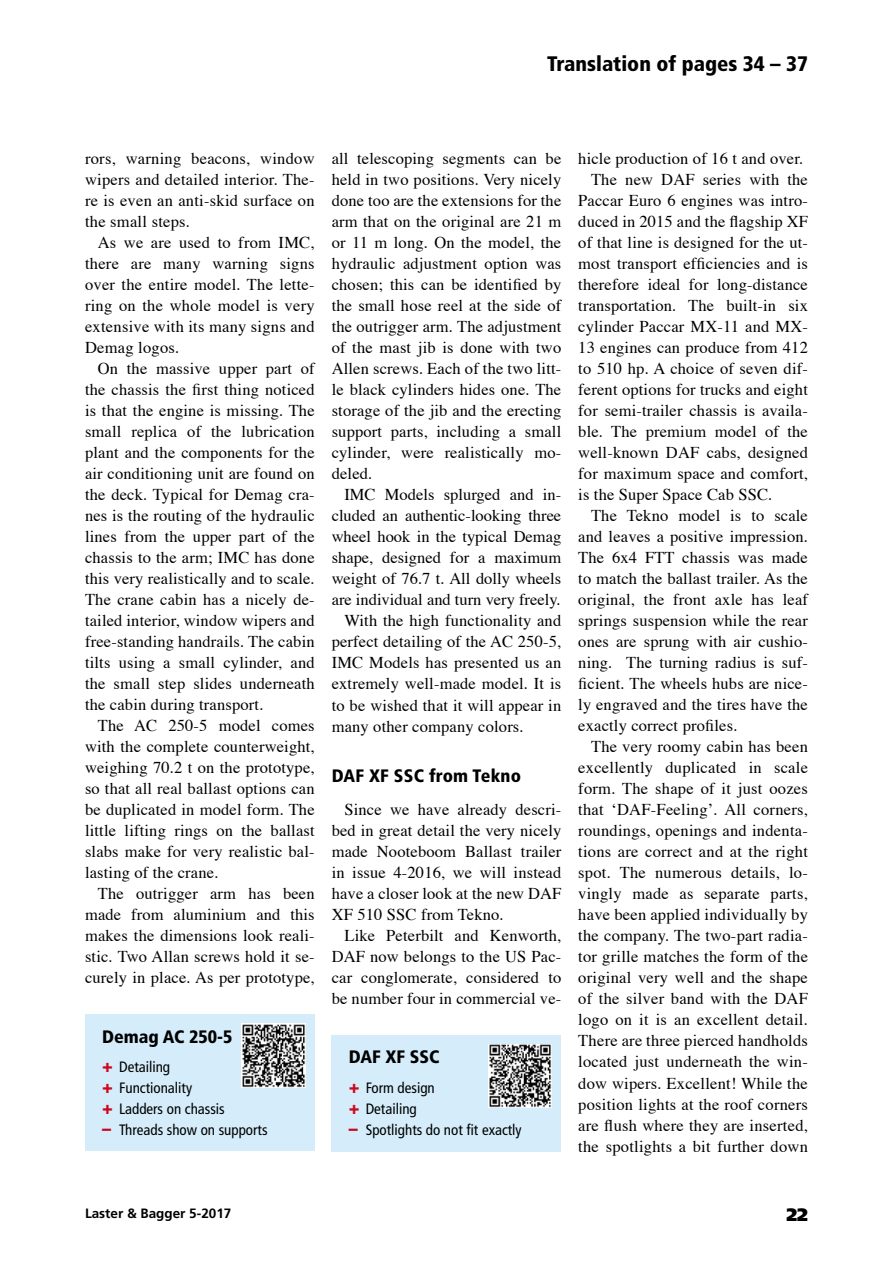
<style>
.page{position:relative;width:893px;height:1263px;background:#fff}
.page>*{position:absolute;margin:0;border:0;box-sizing:border-box;transform-origin:0 0}
.t1{font:900 condensed 21px "Frutiger";color:#000}
.t2{font:900 condensed 18px "Frutiger";color:#000}
.t3{font:900 18px "Frutiger";color:#000}
.t4{font:16.5px/21px "Times";letter-spacing:.01em;color:#000;text-align:justify}
.t5{font:condensed 15px/21px "Frutiger";color:#000}
.t6{font:700 13.5px "Frutiger";color:#000}
.s1{font-weight:900;font-size:18px;color:#cd071e}
</style>
<div class="page">
<div style="left:85px;top:1014px;width:230px;height:137px;background:#d5edfa"></div>
<img style="left:242px;top:1024px;width:63px;height:63px">
<div style="left:332px;top:1035px;width:229px;height:116px;background:#d5edfa"></div>
<img style="left:488px;top:1044px;width:64px;height:64px">
<p class="t1" style="left:547px;top:51px;width:262px">Translation of pages 34 – 37</p>
<p class="t4" style="left:85px;top:149px;width:231px">rors, warning beacons, window wipers and detailed interior. The&shy;re is even an anti-skid surface on the small steps.</p>
<p class="t4" style="left:85px;top:233px;width:231px;text-indent:13px">As we are used to from IMC, there are many warning signs over the entire model. The lette&shy;ring on the whole model is very extensive with its many signs and Demag logos.</p>
<p class="t4" style="left:85px;top:359px;width:231px;text-indent:13px">On the massive upper part of the chassis the first thing noticed is that the engine is missing. The small replica of the lubrication plant and the components for the air conditioning unit are found on the deck. Typical for Demag cra&shy;nes is the routing of the hydraulic lines from the upper part of the chassis to the arm; IMC has done this very realistically and to scale.<br>The crane cabin has a nicely de&shy;tailed interior, window wipers and free-standing handrails. The cabin tilts using a small cylinder, and the small step slides underneath the cabin during transport.</p>
<p class="t4" style="left:85px;top:716px;width:231px;text-indent:13px">The AC 250-5 model comes with the complete counterweight, weighing 70.2 t on the prototype, so that all real ballast options can be duplicated in model form. The little lifting rings on the ballast slabs make for very realistic bal&shy;lasting of the crane.</p>
<p class="t4" style="left:85px;top:884px;width:231px;text-indent:13px">The outrigger arm has been made from aluminium and this makes the dimensions look reali&shy;stic. Two Allan screws hold it se&shy;curely in place. As per prototype,</p>
<p class="t2" style="left:102px;top:1026px;width:132px">Demag AC 250-5</p>
<p class="t5" style="left:102px;top:1057px;width:124px"><span class="s1">+</span> Detailing<br><span class="s1">+</span> Functionality<br><span class="s1">+</span> Ladders on chassis</p>
<p class="t5" style="left:102px;top:1120px;width:167px"><span class="s1">–</span> Threads show on supports</p>
<p class="t4" style="left:332px;top:149px;width:231px">all telescoping segments can be held in two positions. Very nicely done too are the extensions for the arm that on the original are 21 m or 11 m long. On the model, the hydraulic adjustment option was chosen; this can be identified by the small hose reel at the side of the outrigger arm. The adjustment of the mast jib is done with two Allen screws. Each of the two litt&shy;le black cylinders hides one. The storage of the jib and the erecting support parts, including a small cylinder, were realistically mo&shy;deled.</p>
<p class="t4" style="left:344px;top:485px;width:218px">IMC Models splurged and in-</p>
<p class="t4" style="left:332px;top:506px;width:231px">cluded an authentic-looking three</p>
<p class="t4" style="left:332px;top:527px;width:231px">wheel hook in the typical Demag</p>
<p class="t4" style="left:332px;top:548px;width:231px">shape, designed for a maximum</p>
<p class="t4" style="left:332px;top:569px;width:231px">weight of 76.7 t. All dolly wheels</p>
<p class="t4" style="left:332px;top:590px;width:230px">are individual and turn very freely.</p>
<p class="t4" style="left:344px;top:611px;width:218px">With the high functionality and</p>
<p class="t4" style="left:332px;top:632px;width:231px">perfect detailing of the AC 250-5,</p>
<p class="t4" style="left:332px;top:653px;width:231px">IMC Models has presented us an</p>
<p class="t4" style="left:332px;top:674px;width:231px">extremely well-made model. It is</p>
<p class="t4" style="left:332px;top:695px;width:231px">to be wished that it will appear in</p>
<p class="t4" style="left:332px;top:716px;width:194px">many other company colors.</p>
<p class="t2" style="left:332px;top:765px;width:191px">DAF XF SSC from Tekno</p>
<p class="t4" style="left:332px;top:800px;width:231px;text-indent:13px">Since we have already descri&shy;bed in great detail the very nicely made Nooteboom Ballast trailer in issue 4-2016, we will instead have a closer look at the new DAF XF 510 SSC from Tekno.</p>
<p class="t4" style="left:332px;top:926px;width:231px;text-indent:13px">Like Peterbilt and Kenworth, DAF now belongs to the US Pac&shy;car conglomerate, considered to be number four in commercial ve-</p>
<p class="t2" style="left:349px;top:1046px;width:92px">DAF XF SSC</p>
<p class="t5" style="left:349px;top:1077px;width:88px"><span class="s1">+</span> Form design <span class="s1">+</span> Detailing</p>
<p class="t5" style="left:349px;top:1119px;width:175px"><span class="s1">–</span> Spotlights do not fit exactly</p>
<p class="t4" style="left:578px;top:149px;width:226px">hicle production of 16 t and over.</p>
<p class="t4" style="left:591px;top:170px;width:218px">The new DAF series with the</p>
<p class="t4" style="left:578px;top:191px;width:231px">Paccar Euro 6 engines was intro-</p>
<p class="t4" style="left:578px;top:212px;width:231px">duced in 2015 and the flagship XF</p>
<p class="t4" style="left:578px;top:233px;width:231px">of that line is designed for the ut-</p>
<p class="t4" style="left:578px;top:254px;width:231px">most transport efficiencies and is</p>
<p class="t4" style="left:578px;top:275px;width:231px">therefore ideal for long-distance</p>
<p class="t4" style="left:578px;top:296px;width:231px">transportation. The built-in six</p>
<p class="t4" style="left:578px;top:317px;width:231px">cylinder Paccar MX-11 and MX-</p>
<p class="t4" style="left:578px;top:338px;width:231px">13 engines can produce from 412</p>
<p class="t4" style="left:578px;top:359px;width:231px">to 510 hp. A choice of seven dif-</p>
<p class="t4" style="left:578px;top:380px;width:231px">ferent options for trucks and eight</p>
<p class="t4" style="left:578px;top:401px;width:231px">for semi-trailer chassis is availa-</p>
<p class="t4" style="left:578px;top:422px;width:231px">ble. The premium model of the</p>
<p class="t4" style="left:578px;top:443px;width:231px">well-known DAF cabs, designed</p>
<p class="t4" style="left:578px;top:464px;width:231px">for maximum space and comfort,</p>
<p class="t4" style="left:578px;top:485px;width:196px">is the Super Space Cab SSC.</p>
<p class="t4" style="left:591px;top:506px;width:218px">The Tekno model is to scale</p>
<p class="t4" style="left:578px;top:527px;width:231px">and leaves a positive impression.</p>
<p class="t4" style="left:578px;top:548px;width:231px">The 6x4 FTT chassis was made</p>
<p class="t4" style="left:578px;top:569px;width:231px">to match the ballast trailer. As the</p>
<p class="t4" style="left:578px;top:590px;width:231px">original, the front axle has leaf</p>
<p class="t4" style="left:578px;top:611px;width:231px">springs suspension while the rear</p>
<p class="t4" style="left:578px;top:632px;width:231px">ones are sprung with air cushio-</p>
<p class="t4" style="left:578px;top:653px;width:231px">ning. The turning radius is suf-</p>
<p class="t4" style="left:578px;top:674px;width:231px">ficient. The wheels hubs are nice-</p>
<p class="t4" style="left:578px;top:695px;width:231px">ly engraved and the tires have the</p>
<p class="t4" style="left:578px;top:716px;width:161px">exactly correct profiles.</p>
<p class="t4" style="left:591px;top:737px;width:218px">The very roomy cabin has been</p>
<p class="t4" style="left:578px;top:758px;width:231px">excellently duplicated in scale</p>
<p class="t4" style="left:578px;top:779px;width:231px">form. The shape of it just oozes</p>
<p class="t4" style="left:578px;top:800px;width:231px">that ‘DAF-Feeling’. All corners,</p>
<p class="t4" style="left:578px;top:821px;width:231px">roundings, openings and indenta-</p>
<p class="t4" style="left:578px;top:842px;width:231px">tions are correct and at the right</p>
<p class="t4" style="left:578px;top:863px;width:231px">spot. The numerous details, lo-</p>
<p class="t4" style="left:578px;top:884px;width:231px">vingly made as separate parts,</p>
<p class="t4" style="left:578px;top:905px;width:231px">have been applied individually by</p>
<p class="t4" style="left:578px;top:926px;width:231px">the company. The two-part radia-</p>
<p class="t4" style="left:578px;top:947px;width:231px">tor grille matches the form of the</p>
<p class="t4" style="left:578px;top:968px;width:231px">original very well and the shape</p>
<p class="t4" style="left:578px;top:989px;width:231px">of the silver band with the DAF</p>
<p class="t4" style="left:578px;top:1010px;width:231px">logo on it is an excellent detail.</p>
<p class="t4" style="left:578px;top:1031px;width:231px">There are three pierced handholds</p>
<p class="t4" style="left:578px;top:1052px;width:231px">located just underneath the win-</p>
<p class="t4" style="left:578px;top:1073px;width:231px">dow wipers. Excellent! While the</p>
<p class="t4" style="left:578px;top:1094px;width:231px">position lights at the roof corners</p>
<p class="t4" style="left:578px;top:1115px;width:231px">are flush where they are inserted,</p>
<p class="t4" style="left:578px;top:1136px;width:231px">the spotlights a bit further down</p>
<p class="t6" style="left:85px;top:1205px;width:148px">Laster &amp; Bagger 5-2017</p>
<p class="t3" style="left:787px;top:1204px;width:23px">22</p>
</div>
